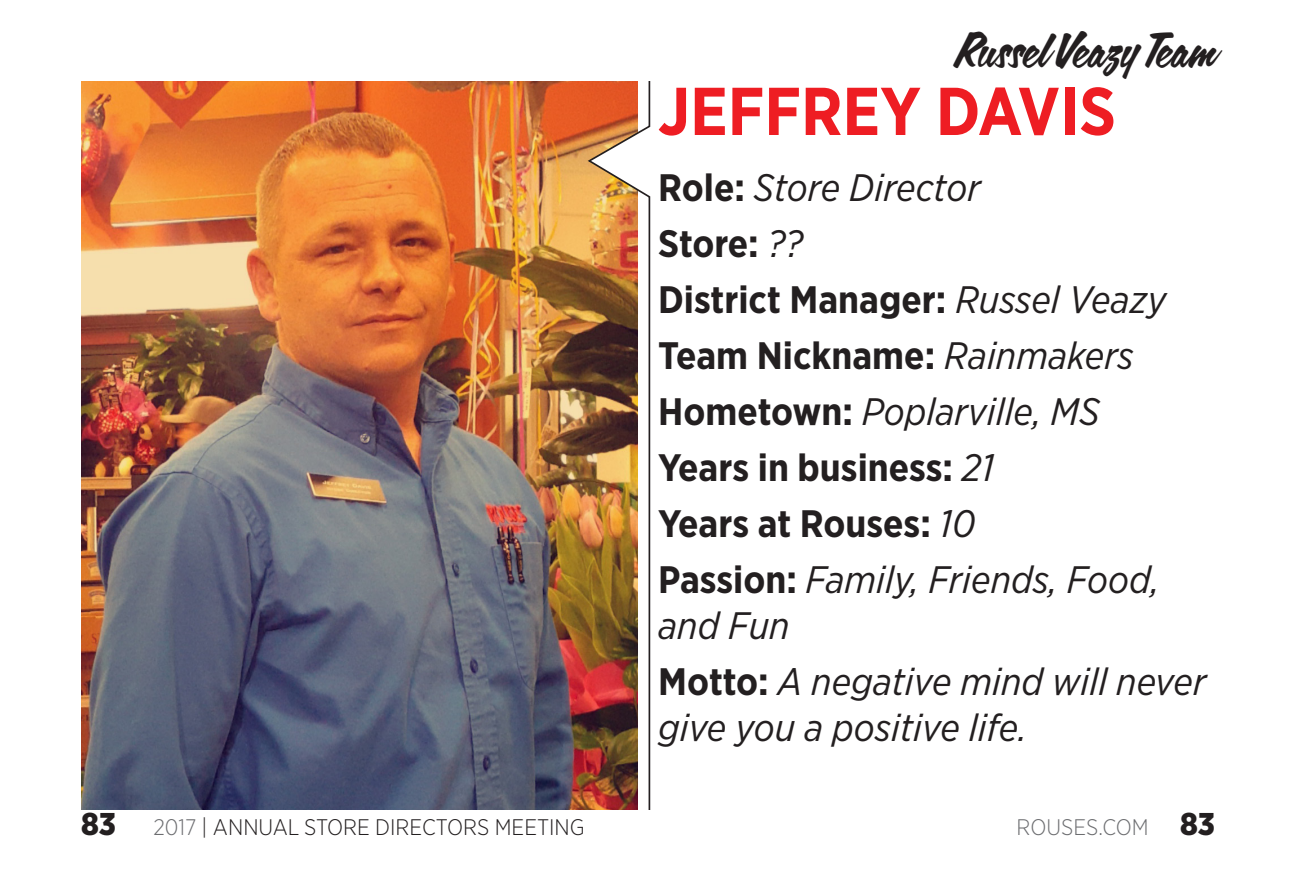
<style>
.page{position:relative;width:1296px;height:891px;background:#fff}
.page>*{position:absolute;margin:0;border:0;box-sizing:border-box;transform-origin:0 0}
.t1{font:700 67.5px "Gotham Narrow";color:#ee1d23}
.t2{font:45px "Calgary Script OT";color:#231f20}
.t3{font:italic 38.25px/45.9px "Gotham Narrow";color:#231f20}
.t4{font:700 38.25px "Gotham Narrow";color:#231f20}
.t5{font:300 22.5px "Gotham Narrow";color:#231f20}
.t6{font:300 22.5px "Gotham Narrow";color:#6c6d70}
.s1{font-weight:700;font-style:normal}
.s2{font-weight:400;font-style:italic}
.s3{font-weight:900;font-size:31.5px}
.s4{color:#6c6d70}
.s5{font-weight:900;font-size:31.5px;color:#231f20}
</style>
<div class="page">
<img style="left:81px;top:81px;width:505px;height:729px">
<img style="left:586px;top:81px;width:65px;height:729px">
<p class="t2" style="left:955px;top:21px;width:262px">Russel Veazy Team</p>
<p class="t1" style="left:658px;top:68px;width:459px">JEFFREY DAVIS</p>
<p class="t3" style="left:658px;top:164px;width:324px"><span class="s1">Role:</span> Store Director</p>
<p class="t4" style="left:658px;top:219px;width:147px">Store: <span class="s2">??</span></p>
<p class="t4" style="left:658px;top:275px;width:510px">District Manager: <span class="s2">Russel Veazy</span></p>
<p class="t4" style="left:658px;top:331px;width:477px">Team Nickname: <span class="s2">Rainmakers</span></p>
<p class="t3" style="left:658px;top:388px;width:443px"><span class="s1">Hometown:</span> Poplarville, MS</p>
<p class="t4" style="left:658px;top:443px;width:337px">Years in business: <span class="s2">21</span></p>
<p class="t4" style="left:658px;top:499px;width:319px">Years at Rouses: <span class="s2">10</span></p>
<p class="t3" style="left:658px;top:556px;width:503px"><span class="s1">Passion:</span> Family, Friends, Food, and Fun</p>
<p class="t3" style="left:658px;top:658px;width:550px"><span class="s1">Motto:</span> A negative mind will never give you a positive life.</p>
<p class="t5" style="left:81px;top:814px;width:505px"><span class="s3">83</span> <span class="s4">2017</span> | ANNUAL STORE DIRECTORS MEETING</p>
<p class="t6" style="left:1016px;top:814px;width:200px">ROUSES.COM <span class="s5">83</span></p>
</div>
